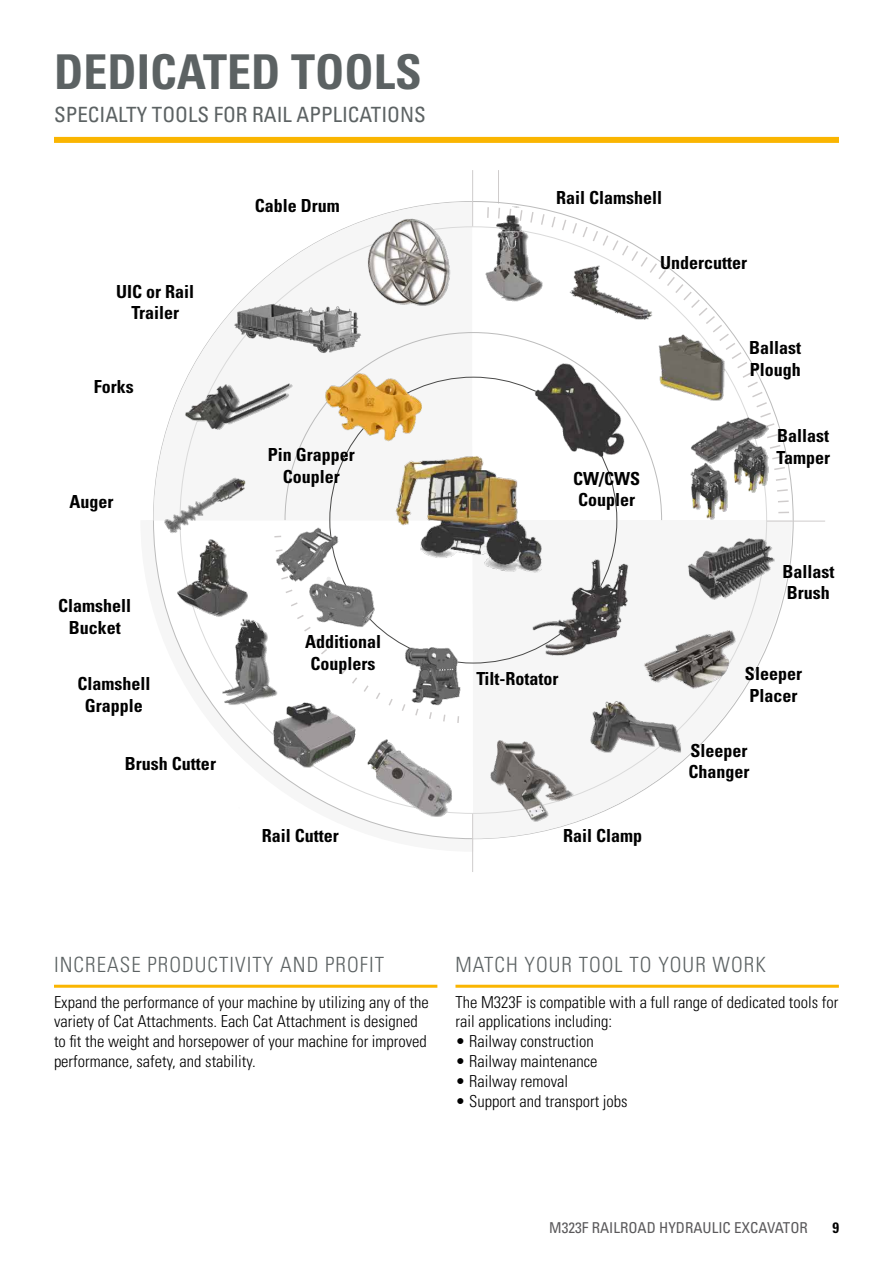
<style>
.page{position:relative;width:893px;height:1263px;background:#fff}
.page>*{position:absolute;margin:0;border:0;box-sizing:border-box;transform-origin:0 0}
.t1{font:700 condensed 48px "Univers LT Std";color:#5c6263}
.t2{font:300 condensed 21px "Univers LT Std";letter-spacing:.05em;color:#5c6263}
.t3{font:condensed 21px "Univers LT Std";color:#5c6263}
.t4{font:700 condensed 18px/21.6px "Univers LT Std";color:#000}
.t5{font:300 condensed 16.5px/19.8px "Univers LT Std";color:#000}
.t6{font:condensed 15px "Univers LT Std";color:#5a595b}
.t7{font:700 condensed 15px "Univers LT Std";color:#000}
</style>
<div class="page">
<hr style="left:54px;top:985px;width:383px;height:3px;background:#fab501">
<hr style="left:455px;top:985px;width:384px;height:3px;background:#fab501">
<hr style="left:498px;top:170px;width:1px;height:33px;background:#cfcccc">
<hr style="left:472px;top:170px;width:1px;height:56px;background:#cfcccc">
<hr style="left:472px;top:814px;width:1px;height:58px;background:#cfcccc">
<hr style="left:767px;top:521px;width:58px;height:1px;background:#cfcccc">
<img style="left:152px;top:201px;width:644px;height:648px">
<div style="left:54px;top:137px;width:785px;height:6px;background:#fab501"></div>
<h1 class="t1" style="left:54px;top:42px;width:369px">DEDICATED TOOLS</h1>
<p class="t3" style="left:54px;top:102px;width:373px">SPECIALTY TOOLS FOR RAIL APPLICATIONS</p>
<p class="t4" style="left:116px;top:280px;width:80px;text-align:center">UIC or Rail<br>Trailer</p>
<p class="t4" style="left:94px;top:375px;width:41px">Forks</p>
<p class="t4" style="left:69px;top:491px;width:45px">Auger</p>
<p class="t4" style="left:58px;top:595px;width:75px;text-align:center">Clamshell<br>Bucket</p>
<p class="t4" style="left:77px;top:673px;width:75px;text-align:center">Clamshell<br>Grapple</p>
<p class="t4" style="left:125px;top:753px;width:92px">Brush Cutter</p>
<p class="t4" style="left:255px;top:194px;width:86px">Cable Drum</p>
<p class="t4" style="left:268px;top:444px;width:88px;text-align:center">Pin Grapper<br>Coupler</p>
<p class="t4" style="left:305px;top:631px;width:78px;text-align:center">Additional<br>Couplers</p>
<p class="t4" style="left:556px;top:187px;width:108px">Rail Clamshell</p>
<p class="t4" style="left:660px;top:252px;width:88px">Undercutter</p>
<p class="t4" style="left:749px;top:337px;width:54px">Ballast<br>Plough</p>
<p class="t4" style="left:573px;top:467px;width:69px">CW/CWS<br>Coupler</p>
<p class="t4" style="left:476px;top:668px;width:84px">Tilt-Rotator</p>
<p class="t4" style="left:776px;top:425px;width:55px">Ballast<br>Tamper</p>
<p class="t4" style="left:782px;top:561px;width:54px">Ballast<br>Brush</p>
<p class="t4" style="left:745px;top:663px;width:59px">Sleeper<br>Placer</p>
<p class="t4" style="left:688px;top:739px;width:63px">Sleeper<br>Changer</p>
<p class="t4" style="left:262px;top:824px;width:79px">Rail Cutter</p>
<p class="t4" style="left:563px;top:824px;width:81px">Rail Clamp</p>
<p class="t2" style="left:54px;top:952px;width:332px">INCREASE PRODUCTIVITY AND PROFIT</p>
<p class="t5" style="left:54px;top:992px;width:376px">Expand the performance of your machine by utilizing any of the variety of Cat Attachments. Each Cat Attachment is designed to fit the weight and horsepower of your machine for improved performance, safety, and stability.</p>
<p class="t2" style="left:455px;top:952px;width:312px">MATCH YOUR TOOL TO YOUR WORK</p>
<p class="t5" style="left:455px;top:992px;width:384px">The M323F is compatible with a full range of dedicated tools for rail applications including:</p>
<p class="t5" style="left:455px;top:1031px;width:140px">• Railway construction</p>
<p class="t5" style="left:455px;top:1051px;width:143px">• Railway maintenance</p>
<p class="t5" style="left:455px;top:1071px;width:114px">• Railway removal</p>
<p class="t5" style="left:455px;top:1091px;width:174px">• Support and transport jobs</p>
<p class="t6" style="left:549px;top:1218px;width:260px">M323F RAILROAD HYDRAULIC EXCAVATOR</p>
<p class="t7" style="left:832px;top:1218px;width:8px">9</p>
</div>
